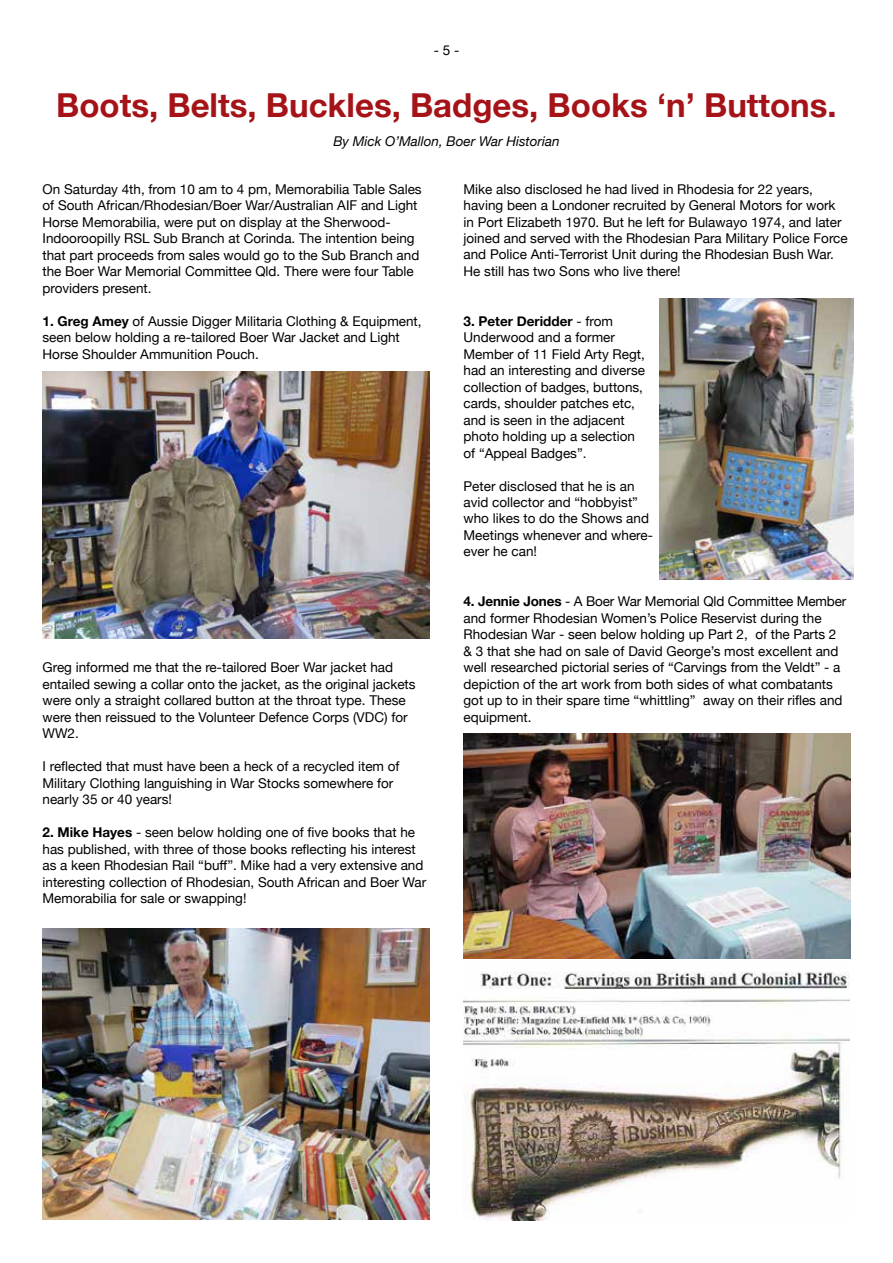
<style>
.page{position:relative;width:893px;height:1263px;background:#fff}
.page>*{position:absolute;margin:0;border:0;box-sizing:border-box;transform-origin:0 0}
.t1{font:700 33px "Helvetica Neue";color:#a51318}
.t2{font:13.5px/16.5px "Helvetica Neue";color:#000}
.t3{font:italic 13.5px "Helvetica Neue";color:#000}
.s1{font-weight:700}
</style>
<div class="page">
<img style="left:43px;top:371px;width:386px;height:268px">
<img style="left:43px;top:928px;width:386px;height:292px">
<img style="left:660px;top:299px;width:193px;height:281px">
<img style="left:463px;top:733px;width:387px;height:226px">
<img style="left:463px;top:971px;width:386px;height:249px">
<p class="t2" style="left:434px;top:41px;width:27px">- 5 -</p>
<h1 class="t1" style="left:56px;top:76px;width:782px">Boots, Belts, Buckles, Badges, Books ‘n’ Buttons.</h1>
<p class="t3" style="left:333px;top:130px;width:228px">By Mick O’Mallon, Boer War Historian</p>
<p class="t2" style="left:43px;top:180px;width:381px">On Saturday 4th, from 10 am to 4 pm, Memorabilia Table Sales of South African/Rhodesian/Boer War/Australian AIF and Light Horse Memorabilia, were put on display at the Sherwood-Indooroopilly RSL Sub Branch at Corinda. The intention being that part proceeds from sales would go to the Sub Branch and the Boer War Memorial Committee Qld. There were four Table providers present.</p>
<p class="t2" style="left:43px;top:312px;width:381px"><span class="s1">1. Greg Amey</span> of Aussie Digger Militaria Clothing &amp; Equipment, seen below holding a re-tailored Boer War Jacket and Light<br>Horse Shoulder Ammunition Pouch.</p>
<p class="t2" style="left:463px;top:179px;width:386px">Mike also disclosed he had lived in Rhodesia for 22 years, having been a Londoner recruited by General Motors for work in Port Elizabeth 1970. But he left for Bulawayo 1974, and later joined and served with the Rhodesian Para Military Police Force and Police Anti-Terrorist Unit during the Rhodesian Bush War.<br>He still has two Sons who live there!</p>
<p class="t2" style="left:463px;top:311px;width:183px"><span class="s1">3. Peter Deridder</span> - from<br>Underwood and a former<br>Member of 11 Field Arty Regt, had an interesting and diverse collection of badges, buttons, cards, shoulder patches etc, and is seen in the adjacent photo holding up a selection of “Appeal Badges”.</p>
<p class="t2" style="left:463px;top:476px;width:191px">Peter disclosed that he is an avid collector and “hobbyist” who likes to do the Shows and<br>Meetings whenever and where&shy;ever he can!</p>
<p class="t2" style="left:463px;top:592px;width:384px"><span class="s1">4. Jennie Jones</span> - A Boer War Memorial Qld Committee Member and former Rhodesian Women’s Police Reservist during the Rhodesian War - seen below holding up Part 2, of the Parts 2 &amp; 3 that she had on sale of David George’s most excellent and well researched pictorial series of “Carvings from the Veldt” - a depiction of the art work from both sides of what combatants got up to in their spare time “whittling” away on their rifles and equipment.</p>
<p class="t2" style="left:43px;top:658px;width:375px">Greg informed me that the re-tailored Boer War jacket had entailed sewing a collar onto the jacket, as the original jackets were only a straight collared button at the throat type. These were then reissued to the Volunteer Defence Corps (VDC) for WW2.</p>
<p class="t2" style="left:43px;top:757px;width:359px">I reflected that must have been a heck of a recycled item of<br>Military Clothing languishing in War Stocks somewhere for nearly 35 or 40 years!</p>
<p class="t2" style="left:43px;top:823px;width:385px"><span class="s1">2. Mike Hayes</span> - seen below holding one of five books that he has published, with three of those books reflecting his interest as a keen Rhodesian Rail “buff”. Mike had a very extensive and interesting collection of Rhodesian, South African and Boer War Memorabilia for sale or swapping!</p>
</div>
